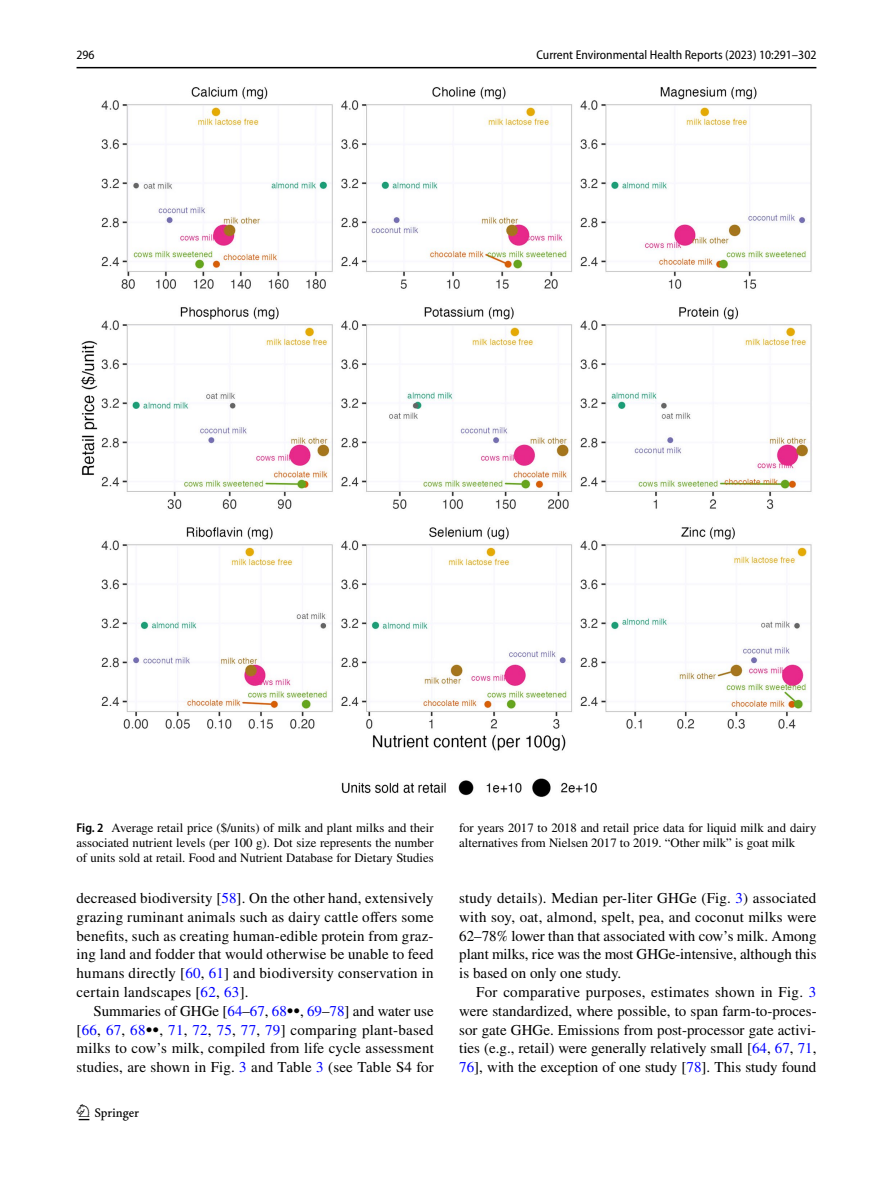
<style>
.page{position:relative;width:893px;height:1187px;background:#fff}
.page>*{position:absolute;margin:0;border:0;box-sizing:border-box;transform-origin:0 0}
.t1{font:22.5px "Springnew Regular 2";color:#000}
.t2{font:15px/18.8px "STIX";letter-spacing:.005em;color:#000;text-align:justify}
.t3{font:12.75px/15px "STIX";color:#000;text-align:justify}
.t4{font:semi-condensed 12.75px "Myriad Pro";color:#000}
.s1{font-family:"Myriad Pro";font-weight:600;font-stretch:semi-condensed}
.s2{color:#00f}
.s3{font-size:12.75px}
</style>
<div class="page">
<hr style="left:77px;top:67px;width:739px;height:1px;background:#000">
<img style="left:81px;top:87px;width:731px;height:710px">
<p class="t4" style="left:77px;top:48px;width:20px">296</p>
<p class="t4" style="left:536px;top:48px;width:281px">Current Environmental Health Reports (2023) 10:291–302</p>
<p class="t3" style="left:77px;top:821px;width:359px"><span class="s1">Fig. 2</span> Average retail price ($/units) of milk and plant milks and their associated nutrient levels (per 100 g). Dot size represents the number of units sold at retail. Food and Nutrient Database for Dietary Studies</p>
<p class="t3" style="left:459px;top:821px;width:359px">for years 2017 to 2018 and retail price data for liquid milk and dairy alternatives from Nielsen 2017 to 2019. “Other milk” is goat milk</p>
<p class="t2" style="left:77px;top:889px;width:359px">decreased biodiversity [<span class="s2">58</span>]. On the other hand, extensively grazing ruminant animals such as dairy cattle offers some benefits, such as creating human-edible protein from graz&shy;ing land and fodder that would otherwise be unable to feed humans directly [<span class="s2">60</span>, <span class="s2">61</span>] and biodiversity conservation in certain landscapes [<span class="s2">62</span>, <span class="s2">63</span>].</p>
<p class="t2" style="left:77px;top:1002px;width:359px;text-indent:17px">Summaries of GHGe [<span class="s2">64</span>–<span class="s2">67</span>, <span class="s2">68</span><span class="s3">••</span>, <span class="s2">69</span>–<span class="s2">78</span>] and water use [<span class="s2">66</span>, <span class="s2">67</span>, <span class="s2">68</span><span class="s3">••</span>, <span class="s2">71</span>, <span class="s2">72</span>, <span class="s2">75</span>, <span class="s2">77</span>, <span class="s2">79</span>] comparing plant-based milks to cow’s milk, compiled from life cycle assessment studies, are shown in Fig. <span class="s2">3</span> and Table <span class="s2">3</span> (see Table S4 for</p>
<h1 class="t1" style="left:79px;top:1104px;width:62px">1 3</h1>
<p class="t2" style="left:459px;top:889px;width:359px">study details). Median per-liter GHGe (Fig. <span class="s2">3</span>) associated with soy, oat, almond, spelt, pea, and coconut milks were 62–78% lower than that associated with cow’s milk. Among plant milks, rice was the most GHGe-intensive, although this is based on only one study.</p>
<p class="t2" style="left:459px;top:983px;width:359px;text-indent:17px">For comparative purposes, estimates shown in Fig. <span class="s2">3 </span>were standardized, where possible, to span farm-to-proces&shy;sor gate GHGe. Emissions from post-processor gate activi&shy;ties (e.g., retail) were generally relatively small [<span class="s2">64</span>, <span class="s2">67</span>, <span class="s2">71</span>, <span class="s2">76</span>], with the exception of one study [<span class="s2">78</span>]. This study found</p>
</div>
